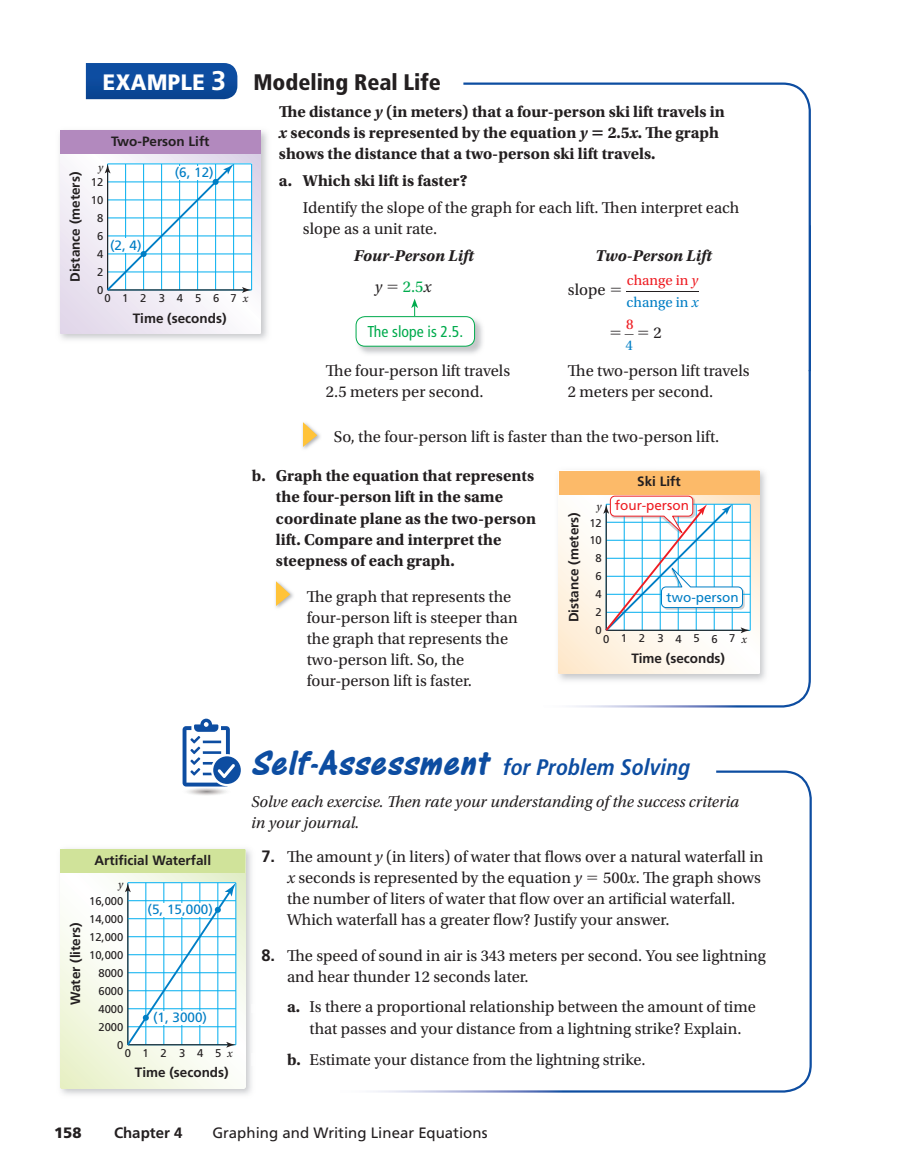
<style>
.page{position:relative;width:918px;height:1175px;background:#fff}
.page>*{position:absolute;margin:0;border:0;box-sizing:border-box;transform-origin:0 0}
.t1{font:italic 700 condensed 22.5px "Frutiger LT Pro";color:#0d4da1}
.t2{font:900 condensed 22.5px "Frutiger LT Std";color:#231f20}
.t3{font:16.5px/21px "Utopia Std";color:#231f20}
.t4{font:700 16.5px/21px "Utopia Std";color:#231f20}
.t5{font:italic 16.5px/21px "Utopia Std";color:#231f20}
.t6{font:italic 700 16.5px "Utopia Std";color:#231f20}
.t7{font:16.5px "Utopia Std";color:#00ab4d}
.t8{font:condensed 15.75px "Frutiger LT Std";color:#00ab4d}
.t9{font:15px "Frutiger LT Std";color:#231f20}
.t10{font:700 15px "Frutiger LT Std";color:#231f20}
.t11{font:900 15px "Frutiger LT Std";color:#231f20}
.t12{font:14.85px/21.6px "Utopia Std";color:#ee1d23;text-align:justify}
.t13{font:14.85px "Utopia Std";color:#007ec5}
.t14{font:700 13.5px "Frutiger LT Std";color:#231f20}
.t15{font:13.5px "Frutiger LT Std";color:#007ec5}
.t16{font:13.5px "Frutiger LT Std";color:#ee1d23}
.t17{font:11.25px/17.9px "Frutiger LT Std";color:#231f20}
.t18{font:italic 11.25px "Utopia Std";color:#231f20}
.s1{font-stretch:normal;font-size:22.35px;color:#fff}
.s2{font-weight:700;font-stretch:normal;font-size:27px;color:#fff}
.s3{font-style:italic}
.s4{font-style:italic;color:#231f20}
.s5{color:#007ec5}
.s6{font-style:italic;color:#007ec5}
.s7{font-family:"One Stroke Script Com";font-stretch:normal;font-size:37.5px}
.s8{font-family:"Frutiger LT Std";font-weight:700}
.s9{font-weight:700}
</style>
<div class="page">
<svg style="left:572px;top:373px;width:239px;height:335px"></svg>
<svg style="left:463px;top:82px;width:348px;height:291px"></svg>
<svg style="left:86px;top:63px;width:151px;height:36px;background:#0e4c9c"></svg>
<svg style="left:373px;top:770px;width:439px;height:323px"></svg>
<svg style="left:170px;top:783px;width:72px;height:16px"></svg>
<svg style="left:183px;top:718px;width:58px;height:68px"></svg>
<img style="left:302px;top:424px;width:18px;height:25px">
<svg style="left:303px;top:422px;width:14px;height:25px"></svg>
<img style="left:275px;top:583px;width:18px;height:25px">
<svg style="left:276px;top:581px;width:14px;height:25px"></svg>
<img style="left:355px;top:316px;width:130px;height:40px">
<div style="left:356px;top:317px;width:119px;height:29px;background:#fff;border-radius:9px"></div>
<div style="left:356px;top:316px;width:119px;height:30px;border:1px solid #00ab4d;border-radius:9px"></div>
<svg style="left:411px;top:299px;width:7px;height:17px"></svg>
<svg style="left:60px;top:130px;width:201px;height:203px"></svg>
<img style="left:558px;top:465px;width:213px;height:221px">
<svg style="left:559px;top:471px;width:200px;height:202px"></svg>
<img style="left:60px;top:849px;width:192px;height:246px">
<svg style="left:251px;top:1053px;width:1px;height:12px"></svg>
<svg style="left:61px;top:872px;width:184px;height:216px"></svg>
<div style="left:61px;top:849px;width:184px;height:23px;background:#d0e39a"></div>
<svg style="left:125px;top:882px;width:111px;height:165px"></svg>
<div style="left:153px;top:1011px;width:50px;height:13px;background:#fff"></div>
<div style="left:159px;top:903px;width:51px;height:13px;background:#fff"></div>
<svg style="left:587px;top:876px;width:10px;height:4px"></svg>
<svg style="left:593px;top:130px;width:10px;height:5px"></svg>
<svg style="left:611px;top:288px;width:88px;height:4px"></svg>
<svg style="left:611px;top:331px;width:37px;height:4px"></svg>
<p class="t14" style="left:70px;top:282px;width:112px;rotate:-90deg">Distance (meters)</p>
<h1 class="t2" style="left:103px;top:73px;width:340px"><span class="s1">EXAMPLE</span> <span class="s2">3</span> Modeling Real Life</h1>
<p class="t18" style="left:98px;top:163px;width:7px">y</p>
<p class="t17" style="left:91px;top:174px;width:14px">12</p>
<p class="t17" style="left:91px;top:192px;width:14px">10</p>
<p class="t14" style="left:111px;top:136px;width:100px">Two-Person Lift</p>
<p class="t15" style="left:175px;top:167px;width:41px">(6, 12)</p>
<p class="t17" style="left:97px;top:210px;width:8px">8</p>
<p class="t17" style="left:97px;top:246px;width:8px">4<br>2</p>
<p class="t17" style="left:97px;top:228px;width:8px">6</p>
<p class="t15" style="left:110px;top:240px;width:33px">(2, 4)</p>
<p class="t17" style="left:97px;top:282px;width:8px">0</p>
<p class="t17" style="left:105px;top:290px;width:8px">0</p>
<p class="t17" style="left:122px;top:290px;width:26px">1 2</p>
<p class="t17" style="left:195px;top:290px;width:8px">5</p>
<p class="t17" style="left:159px;top:290px;width:8px">3</p>
<p class="t17" style="left:213px;top:290px;width:8px">6</p>
<p class="t17" style="left:177px;top:290px;width:8px">4</p>
<p class="t17" style="left:230px;top:290px;width:8px">7</p>
<p class="t18" style="left:243px;top:294px;width:7px">x</p>
<p class="t14" style="left:133px;top:312px;width:95px">Time (seconds)</p>
<p class="t4" style="left:279px;top:102px;width:447px">The distance <span class="s3">y</span> (in meters) that a four-person ski lift travels in <span class="s3">x</span> seconds is represented by the equation <span class="s3">y</span> 2.5<span class="s3">x</span>. The graph shows the distance that a two-person ski lift travels.</p>
<p class="t4" style="left:279px;top:171px;width:190px">a. Which ski lift is faster?</p>
<p class="t3" style="left:303px;top:198px;width:438px">Identify the slope of the graph for each lift. Then interpret each slope as a unit rate.</p>
<p class="t6" style="left:354px;top:245px;width:121px">Four-Person Lift</p>
<p class="t6" style="left:595px;top:245px;width:118px">Two-Person Lift</p>
<p class="t7" style="left:375px;top:281px;width:58px"><span class="s4">y</span> 2.5<span class="s4">x</span></p>
<p class="t3" style="left:568px;top:280px;width:39px">slope</p>
<p class="t12" style="left:626px;top:271px;width:74px">change in <span class="s3">y </span><span class="s5">change in</span> <span class="s6">x </span>8</p>
<p class="t13" style="left:625px;top:339px;width:9px">4</p>
<p class="t8" style="left:367px;top:325px;width:97px">The slope is 2.5.</p>
<p class="t3" style="left:326px;top:362px;width:186px">The four-person lift travels<br>2.5 meters per second.</p>
<p class="t3" style="left:654px;top:324px;width:10px">2</p>
<p class="t3" style="left:568px;top:361px;width:183px">The two-person lift travels<br>2 meters per second.</p>
<p class="t3" style="left:334px;top:428px;width:387px">So, the four-person lift is faster than the two-person lift.</p>
<p class="t4" style="left:276px;top:467px;width:262px;text-indent:-24px">b. Graph the equation that represents the four-person lift in the same coordinate plane as the two-person lift. Compare and interpret the steepness of each graph.</p>
<p class="t3" style="left:307px;top:587px;width:212px">The graph that represents the four-person lift is steeper than the graph that represents the two-person lift. So, the four-person lift is faster.</p>
<p class="t14" style="left:637px;top:476px;width:45px">Ski Lift</p>
<p class="t16" style="left:615px;top:500px;width:76px">four-person</p>
<p class="t18" style="left:597px;top:502px;width:7px">y</p>
<p class="t14" style="left:568px;top:622px;width:112px;rotate:-90deg">Distance (meters)</p>
<p class="t17" style="left:589px;top:514px;width:14px">12</p>
<p class="t17" style="left:589px;top:532px;width:14px">10</p>
<p class="t17" style="left:596px;top:550px;width:8px">8</p>
<p class="t17" style="left:596px;top:586px;width:8px">4<br>2</p>
<p class="t17" style="left:596px;top:568px;width:8px">6</p>
<p class="t15" style="left:667px;top:591px;width:73px">two-person</p>
<p class="t17" style="left:596px;top:622px;width:8px">0</p>
<p class="t17" style="left:621px;top:630px;width:26px">1 2</p>
<p class="t17" style="left:694px;top:630px;width:8px">5</p>
<p class="t17" style="left:657px;top:630px;width:8px">3</p>
<p class="t17" style="left:712px;top:630px;width:8px">6</p>
<p class="t17" style="left:675px;top:630px;width:8px">4</p>
<p class="t17" style="left:729px;top:630px;width:8px">7</p>
<p class="t17" style="left:603px;top:630px;width:8px">0</p>
<p class="t18" style="left:742px;top:635px;width:7px">x</p>
<p class="t14" style="left:631px;top:653px;width:95px">Time (seconds)</p>
<p class="t14" style="left:70px;top:1005px;width:84px;rotate:-90deg">Water (liters)</p>
<p class="t14" style="left:95px;top:854px;width:118px">Artificial Waterfall</p>
<p class="t18" style="left:118px;top:880px;width:7px">y</p>
<p class="t17" style="left:89px;top:893px;width:36px">16,000</p>
<p class="t17" style="left:89px;top:911px;width:36px">14,000</p>
<p class="t17" style="left:89px;top:929px;width:36px">12,000</p>
<p class="t17" style="left:89px;top:947px;width:36px">10,000</p>
<p class="t17" style="left:98px;top:965px;width:27px">8000</p>
<p class="t17" style="left:98px;top:1000px;width:27px">4000<br>2000</p>
<p class="t17" style="left:98px;top:982px;width:27px">6000</p>
<p class="t17" style="left:117px;top:1036px;width:8px">0</p>
<p class="t17" style="left:125px;top:1045px;width:8px">0</p>
<p class="t15" style="left:148px;top:903px;width:67px">(5, 15,000)</p>
<p class="t15" style="left:153px;top:1011px;width:56px">(1, 3000)</p>
<p class="t17" style="left:142px;top:1044px;width:26px">1 2</p>
<p class="t17" style="left:197px;top:1045px;width:26px">4 5</p>
<p class="t17" style="left:179px;top:1045px;width:8px">3</p>
<p class="t18" style="left:227px;top:1049px;width:7px">x</p>
<p class="t14" style="left:135px;top:1067px;width:95px">Time (seconds)</p>
<h1 class="t1" style="left:251px;top:754px;width:441px"><span class="s7">Self-Assessment</span> for Problem Solving</h1>
<p class="t5" style="left:251px;top:792px;width:490px">Solve each exercise. Then rate your understanding of the success criteria in your journal.</p>
<p class="t3" style="left:287px;top:848px;width:478px;text-indent:-26px"><span class="s8">7.</span> The amount <span class="s3">y</span> (in liters) of water that flows over a natural waterfall in <span class="s3">x</span> seconds is represented by the equation <span class="s3">y</span></p>
<p class="t3" style="left:287px;top:869px;width:475px;text-indent:316px">500<span class="s3">x</span>. The graph shows the number of liters of water that flow over an artificial waterfall.<br>Which waterfall has a greater flow? Justify your answer.</p>
<p class="t3" style="left:287px;top:947px;width:480px;text-indent:-26px"><span class="s8">8.</span> The speed of sound in air is 343 meters per second. You see lightning and hear thunder 12 seconds later.</p>
<p class="t3" style="left:287px;top:998px;width:470px;text-align:center"><span class="s9">a.</span> Is there a proportional relationship between the amount of time that passes and your distance from a lightning strike? Explain.</p>
<p class="t3" style="left:287px;top:1050px;width:360px"><span class="s9">b.</span> Estimate your distance from the lightning strike.</p>
<p class="t11" style="left:54px;top:1126px;width:29px">158</p>
<p class="t10" style="left:114px;top:1126px;width:70px">Chapter 4</p>
<p class="t9" style="left:212px;top:1126px;width:277px">Graphing and Writing Linear Equations</p>
</div>
